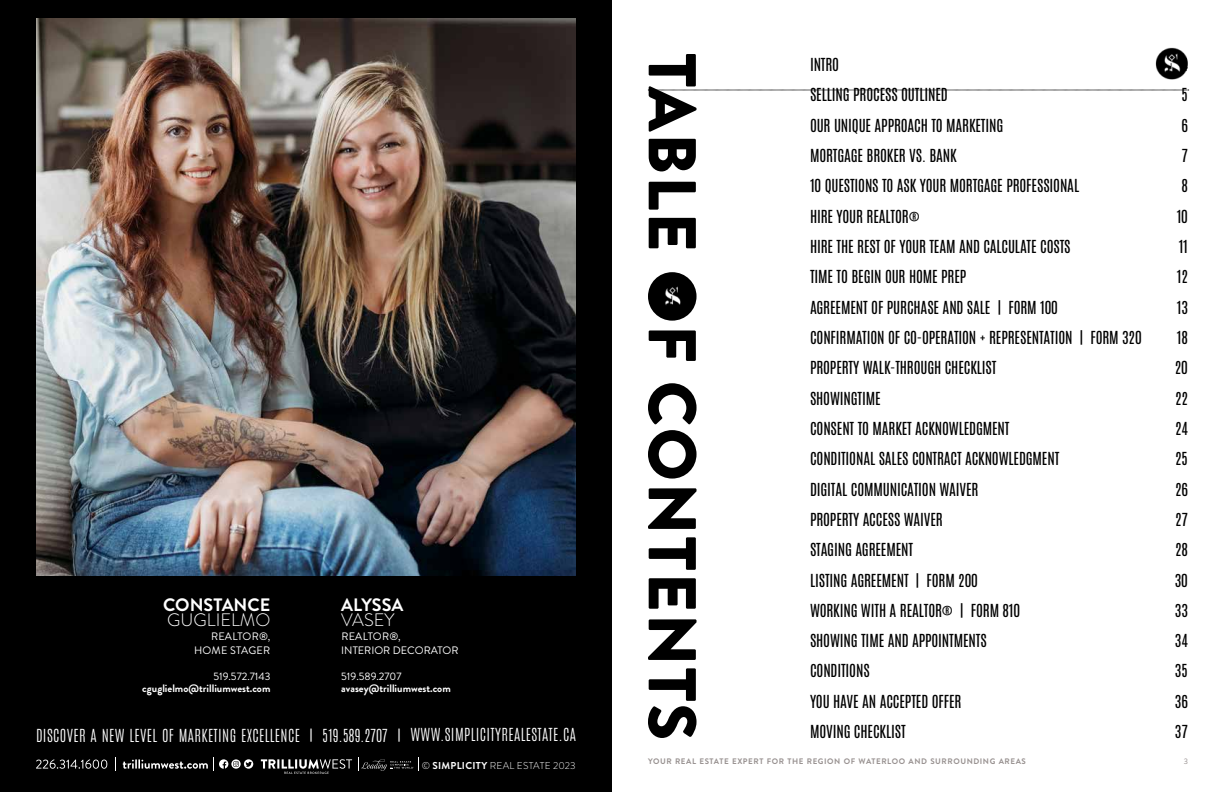
<style>
.page{position:relative;width:1224px;height:792px;background:#fff}
.page>*{position:absolute;margin:0;border:0;box-sizing:border-box;transform-origin:0 0}
.t1{font:700 18px "Brandon Grotesque";color:#fff}
.t2{font:300 18px "Brandon Grotesque";color:#fff}
.t3{font:15px "Antonio";letter-spacing:-.01em;color:#000}
.t4{font:300 15px "Antonio";letter-spacing:.025em;color:#fff}
.t5{font:10.8px/14.4px "Brandon Grotesque";color:#fff}
.t6{font:700 10.8px "Brandon Grotesque";color:#fff}
.t7{font:10.8px/14.4px "Brandon Grotesque";letter-spacing:.02em;color:#fff;text-align:right}
.t8{font:300 10px "Brandon Grotesque";letter-spacing:.025em;color:#fff}
.t9{font:700 8px "Brandon Grotesque";letter-spacing:.07em;color:#989190}
.t10{font:8px "Brandon Grotesque";color:#989190}
.s1{font-weight:700}
</style>
<div class="page">
<img style="left:1159px;top:47px;width:26px;height:7px">
<svg style="left:648px;top:54px;width:541px;height:684px"></svg>
<img style="left:654px;top:278px;width:36px;height:36px">
<div style="left:0;top:0;width:612px;height:792px;background:#000"></div>
<img style="left:36px;top:18px;width:540px;height:558px">
<svg style="left:115px;top:757px;width:1px;height:14px"></svg>
<svg style="left:36px;top:759px;width:71px;height:10px"></svg>
<svg style="left:123px;top:757px;width:130px;height:14px"></svg>
<svg style="left:261px;top:759px;width:91px;height:15px"></svg>
<svg style="left:358px;top:757px;width:61px;height:14px"></svg>
<p class="t1" style="left:163px;top:592px;width:109px">CONSTANCE</p>
<p class="t2" style="left:167px;top:607px;width:105px">GUGLIELMO</p>
<p class="t7" style="left:194px;top:629px;width:78px">REALTOR®,<br>HOME STAGER</p>
<p class="t5" style="left:214px;top:669px;width:58px">519.572.7143</p>
<p class="t6" style="left:142px;top:681px;width:130px">cguglielmo@trilliumwest.com</p>
<p class="t1" style="left:341px;top:592px;width:64px">ALYSSA</p>
<p class="t2" style="left:341px;top:607px;width:55px">VASEY</p>
<p class="t5" style="left:341px;top:629px;width:119px">REALTOR®,<br>INTERIOR DECORATOR</p>
<p class="t5" style="left:341px;top:669px;width:62px">519.589.2707</p>
<p class="t6" style="left:341px;top:681px;width:111px">avasey@trilliumwest.com</p>
<p class="t4" style="left:36px;top:725px;width:541px">DISCOVER A NEW LEVEL OF MARKETING EXCELLENCE | 519.589.2707 | WWW.SIMPLICITYREALESTATE.CA</p>
<p class="t8" style="left:422px;top:758px;width:155px">© <span class="s1">SIMPLICITY</span> REAL ESTATE 2023</p>
<p class="t3" style="left:810px;top:54px;width:31px">INTRO</p>
<p class="t3" style="left:1181px;top:54px;width:8px">4</p>
<p class="t3" style="left:810px;top:84px;width:139px">SELLING PROCESS OUTLINED</p>
<p class="t3" style="left:1181px;top:84px;width:8px">5</p>
<p class="t3" style="left:810px;top:114px;width:195px">OUR UNIQUE APPROACH TO MARKETING</p>
<p class="t3" style="left:1181px;top:114px;width:8px">6</p>
<p class="t3" style="left:810px;top:145px;width:148px">MORTGAGE BROKER VS. BANK</p>
<p class="t3" style="left:1181px;top:145px;width:8px">7</p>
<p class="t3" style="left:810px;top:175px;width:271px">10 QUESTIONS TO ASK YOUR MORTGAGE PROFESSIONAL</p>
<p class="t3" style="left:1181px;top:175px;width:8px">8</p>
<p class="t3" style="left:810px;top:205px;width:111px">HIRE YOUR REALTOR®</p>
<p class="t3" style="left:1177px;top:205px;width:13px">10</p>
<p class="t3" style="left:810px;top:236px;width:262px">HIRE THE REST OF YOUR TEAM AND CALCULATE COSTS</p>
<p class="t3" style="left:1179px;top:236px;width:11px">11</p>
<p class="t3" style="left:810px;top:266px;width:158px">TIME TO BEGIN OUR HOME PREP</p>
<p class="t3" style="left:1177px;top:266px;width:13px">12</p>
<p class="t3" style="left:810px;top:296px;width:250px">AGREEMENT OF PURCHASE AND SALE | FORM 100</p>
<p class="t3" style="left:1177px;top:296px;width:13px">13</p>
<p class="t3" style="left:810px;top:327px;width:333px">CONFIRMATION OF CO-OPERATION + REPRESENTATION | FORM 320</p>
<p class="t3" style="left:1177px;top:327px;width:13px">18</p>
<p class="t3" style="left:810px;top:357px;width:188px">PROPERTY WALK-THROUGH CHECKLIST</p>
<p class="t3" style="left:1175px;top:357px;width:15px">20</p>
<p class="t3" style="left:810px;top:387px;width:72px">SHOWINGTIME</p>
<p class="t3" style="left:1175px;top:387px;width:14px">22</p>
<p class="t3" style="left:810px;top:417px;width:201px">CONSENT TO MARKET ACKNOWLEDGMENT</p>
<p class="t3" style="left:1175px;top:417px;width:14px">24</p>
<p class="t3" style="left:810px;top:448px;width:251px">CONDITIONAL SALES CONTRACT ACKNOWLEDGMENT</p>
<p class="t3" style="left:1175px;top:448px;width:14px">25</p>
<p class="t3" style="left:810px;top:478px;width:170px">DIGITAL COMMUNICATION WAIVER</p>
<p class="t3" style="left:1175px;top:478px;width:14px">26</p>
<p class="t3" style="left:810px;top:508px;width:134px">PROPERTY ACCESS WAIVER</p>
<p class="t3" style="left:1175px;top:508px;width:14px">27</p>
<p class="t3" style="left:810px;top:539px;width:105px">STAGING AGREEMENT</p>
<p class="t3" style="left:1175px;top:539px;width:14px">28</p>
<p class="t3" style="left:810px;top:569px;width:169px">LISTING AGREEMENT | FORM 200</p>
<p class="t3" style="left:1175px;top:569px;width:15px">30</p>
<p class="t3" style="left:810px;top:599px;width:212px">WORKING WITH A REALTOR® | FORM 810</p>
<p class="t3" style="left:1175px;top:599px;width:15px">33</p>
<p class="t3" style="left:810px;top:630px;width:178px">SHOWING TIME AND APPOINTMENTS</p>
<p class="t3" style="left:1175px;top:630px;width:15px">34</p>
<p class="t3" style="left:810px;top:660px;width:61px">CONDITIONS</p>
<p class="t3" style="left:1175px;top:660px;width:15px">35</p>
<p class="t3" style="left:810px;top:690px;width:153px">YOU HAVE AN ACCEPTED OFFER</p>
<p class="t3" style="left:1175px;top:690px;width:15px">36</p>
<p class="t3" style="left:810px;top:721px;width:97px">MOVING CHECKLIST</p>
<p class="t3" style="left:1175px;top:721px;width:15px">37</p>
<p class="t9" style="left:648px;top:756px;width:379px">YOUR REAL ESTATE EXPERT FOR THE REGION OF WATERLOO AND SURROUNDING AREAS</p>
<p class="t10" style="left:1184px;top:756px;width:6px">3</p>
</div>
